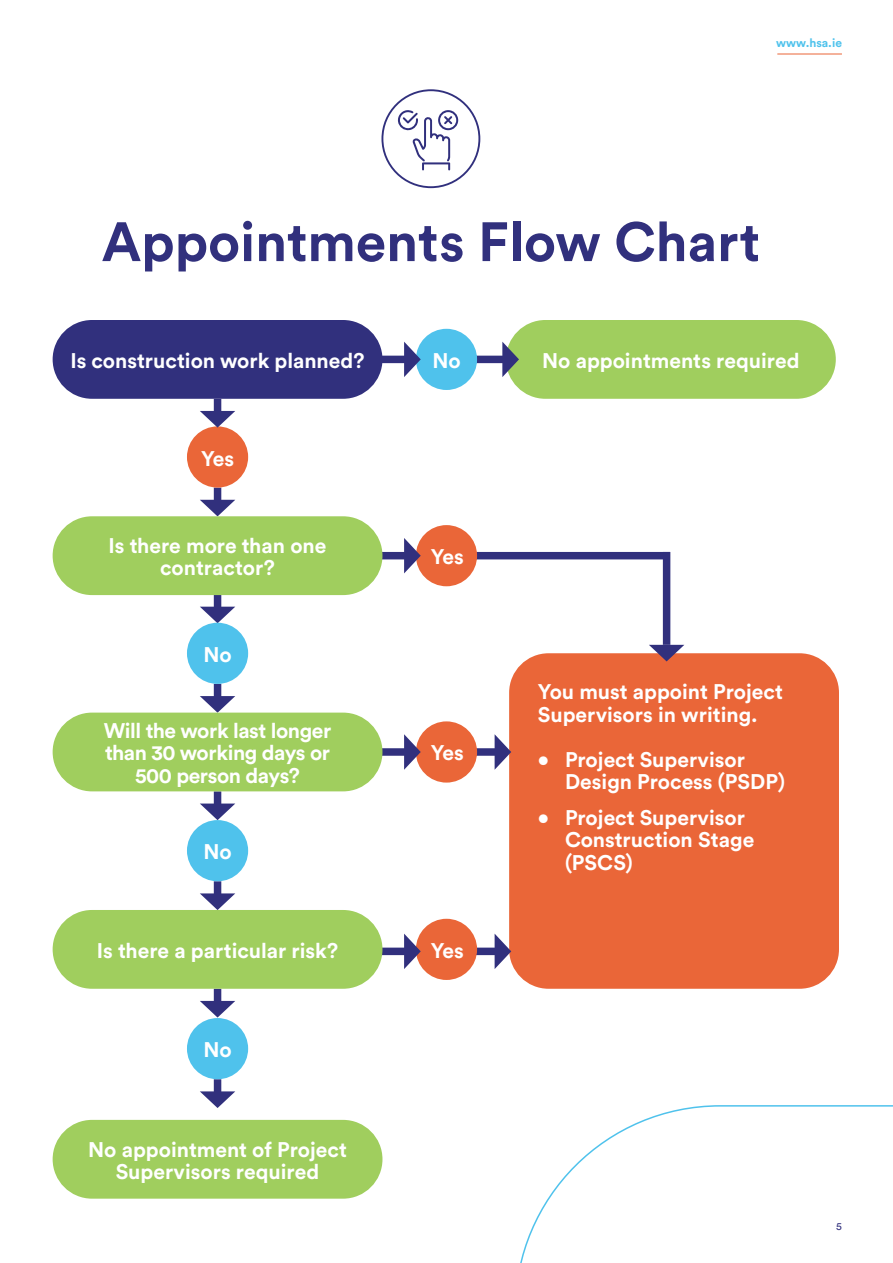
<style>
.page{position:relative;width:893px;height:1263px;background:#fff}
.page>*{position:absolute;margin:0;border:0;box-sizing:border-box;transform-origin:0 0}
.t1{font:700 54.75px "Circular Std";color:#31307d}
.t2{font:700 21px/22.5px "Circular Std";color:#fff}
.t3{font:700 21px/22.5px "Circular Std";letter-spacing:-.02em;color:#fff;text-align:center}
.t4{font:700 12px "Circular Std";color:#4fc2ec}
.t5{font:10.5px "Circular Std";color:#31307d}
</style>
<div class="page">
<hr style="left:777px;top:54px;width:65px;height:1px;background:#ea6638">
<div style="left:506px;top:320px;width:330px;height:79px;background:#a0ce5e;border-radius:39px"></div>
<div style="left:474px;top:356px;width:39px;height:7px;background:#31307d"></div>
<svg style="left:502px;top:342px;width:17px;height:35px"></svg>
<div style="left:214px;top:488px;width:7px;height:22px;background:#31307d"></div>
<svg style="left:200px;top:500px;width:35px;height:16px"></svg>
<div style="left:214px;top:594px;width:7px;height:23px;background:#31307d"></div>
<svg style="left:200px;top:607px;width:35px;height:16px"></svg>
<div style="left:214px;top:684px;width:7px;height:22px;background:#31307d"></div>
<svg style="left:200px;top:696px;width:35px;height:17px"></svg>
<div style="left:214px;top:791px;width:7px;height:23px;background:#31307d"></div>
<svg style="left:200px;top:803px;width:35px;height:17px"></svg>
<div style="left:214px;top:881px;width:7px;height:23px;background:#31307d"></div>
<svg style="left:200px;top:893px;width:35px;height:17px"></svg>
<div style="left:214px;top:989px;width:7px;height:22px;background:#31307d"></div>
<svg style="left:200px;top:1001px;width:35px;height:16px"></svg>
<div style="left:214px;top:1079px;width:7px;height:23px;background:#31307d"></div>
<svg style="left:200px;top:1091px;width:35px;height:17px"></svg>
<div style="left:53px;top:1120px;width:329px;height:79px;background:#a0ce5e;border-radius:39px"></div>
<div style="left:187px;top:1018px;width:61px;height:61px;background:#4fc2ec;border-radius:50%"></div>
<div style="left:463px;top:552px;width:207px;height:7px;background:#31307d"></div>
<div style="left:509px;top:653px;width:330px;height:336px;background:#ea6638;border-radius:39px"></div>
<div style="left:467px;top:947px;width:38px;height:8px;background:#31307d"></div>
<svg style="left:495px;top:934px;width:16px;height:35px"></svg>
<div style="left:467px;top:748px;width:38px;height:8px;background:#31307d"></div>
<svg style="left:495px;top:734px;width:16px;height:36px"></svg>
<div style="left:663px;top:552px;width:7px;height:93px;background:#31307d"></div>
<svg style="left:649px;top:645px;width:35px;height:16px"></svg>
<div style="left:416px;top:919px;width:61px;height:61px;background:#ea6638;border-radius:50%"></div>
<div style="left:376px;top:947px;width:38px;height:8px;background:#31307d"></div>
<svg style="left:404px;top:934px;width:17px;height:35px"></svg>
<div style="left:416px;top:721px;width:61px;height:61px;background:#ea6638;border-radius:50%"></div>
<div style="left:416px;top:525px;width:61px;height:61px;background:#ea6638;border-radius:50%"></div>
<div style="left:376px;top:552px;width:38px;height:7px;background:#31307d"></div>
<svg style="left:404px;top:538px;width:17px;height:35px"></svg>
<div style="left:376px;top:748px;width:38px;height:8px;background:#31307d"></div>
<svg style="left:404px;top:734px;width:17px;height:36px"></svg>
<div style="left:53px;top:516px;width:329px;height:79px;background:#a0ce5e;border-radius:39px"></div>
<div style="left:53px;top:910px;width:329px;height:79px;background:#a0ce5e;border-radius:39px"></div>
<div style="left:187px;top:426px;width:61px;height:62px;background:#ea6638;border-radius:50%"></div>
<div style="left:187px;top:623px;width:61px;height:61px;background:#4fc2ec;border-radius:50%"></div>
<div style="left:187px;top:820px;width:61px;height:61px;background:#4fc2ec;border-radius:50%"></div>
<div style="left:53px;top:713px;width:329px;height:78px;background:#a0ce5e;border-radius:39px"></div>
<div style="left:214px;top:399px;width:7px;height:22px;background:#31307d"></div>
<svg style="left:200px;top:411px;width:35px;height:17px"></svg>
<div style="left:381px;top:89px;width:99px;height:99px;border:2px solid #31307d;border-radius:50%"></div>
<svg style="left:397px;top:110px;width:61px;height:60px"></svg>
<div style="left:53px;top:320px;width:329px;height:79px;background:#31307d;border-radius:39px"></div>
<div style="left:416px;top:329px;width:61px;height:61px;background:#4fc2ec;border-radius:50%"></div>
<div style="left:376px;top:356px;width:38px;height:7px;background:#31307d"></div>
<svg style="left:404px;top:342px;width:17px;height:35px"></svg>
<svg style="left:520px;top:1105px;width:373px;height:158px"></svg>
<p class="t4" style="left:776px;top:35px;width:67px">www.hsa.ie</p>
<h1 class="t1" style="left:102px;top:206px;width:660px">Appointments Flow Chart</h1>
<p class="t2" style="left:71px;top:349px;width:295px">Is construction work planned?</p>
<p class="t2" style="left:432px;top:349px;width:30px">No</p>
<p class="t2" style="left:201px;top:446px;width:34px">Yes</p>
<p class="t2" style="left:109px;top:534px;width:219px;text-align:center">Is there more than one contractor?</p>
<p class="t2" style="left:203px;top:643px;width:30px">No</p>
<p class="t3" style="left:104px;top:719px;width:229px">Will the work last longer than 30 working days or<br>500 person days?</p>
<p class="t2" style="left:203px;top:840px;width:30px">No</p>
<p class="t2" style="left:97px;top:939px;width:243px">Is there a particular risk?</p>
<p class="t2" style="left:203px;top:1038px;width:30px">No</p>
<p class="t2" style="left:88px;top:1137px;width:260px;text-align:center">No appointment of Project<br>Supervisors required</p>
<p class="t2" style="left:431px;top:545px;width:34px">Yes</p>
<p class="t2" style="left:431px;top:741px;width:34px">Yes</p>
<p class="t2" style="left:431px;top:939px;width:34px">Yes</p>
<p class="t2" style="left:542px;top:349px;width:259px">No appointments required</p>
<p class="t2" style="left:538px;top:680px;width:246px">You must appoint Project<br>Supervisors in writing.</p>
<p class="t2" style="left:565px;top:748px;width:221px;text-indent:-27px">• Project Supervisor<br>Design Process (PSDP)</p>
<p class="t2" style="left:565px;top:805px;width:191px;text-indent:-27px">• Project Supervisor<br>Construction Stage (PSCS)</p>
<p class="t5" style="left:836px;top:1220px;width:7px">5</p>
</div>
